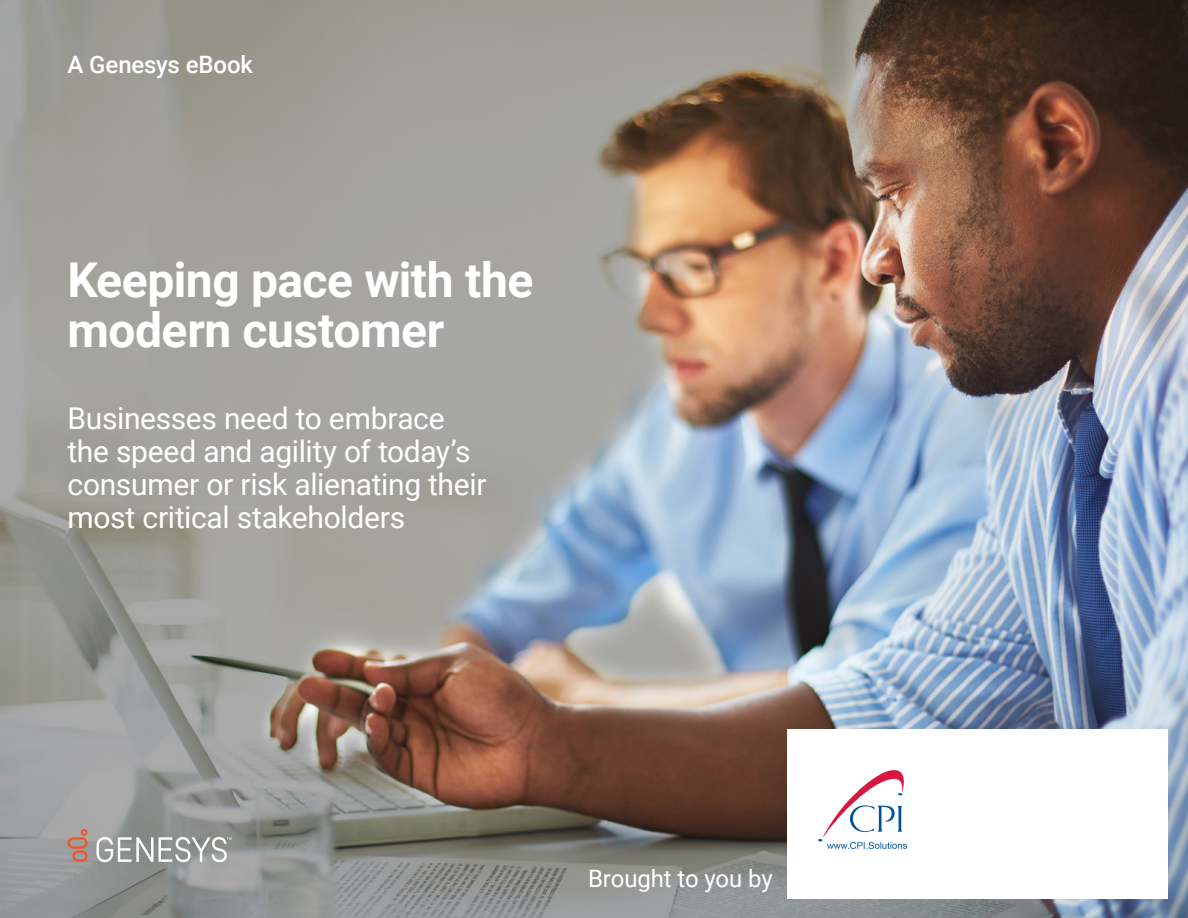
<style>
.page{position:relative;width:1188px;height:918px;background:#fff}
.page>*{position:absolute;margin:0;border:0;box-sizing:border-box;transform-origin:0 0}
.t1{font:700 48px/49.5px "Roboto";letter-spacing:-.01em;color:#fff}
.t2{font:30px/33px "Roboto";letter-spacing:-.01em;color:#fff}
.t3{font:24px "Roboto";letter-spacing:-.005em;color:#fff}
.t4{font:500 24px "Roboto";letter-spacing:-.005em;color:#fff}
</style>
<div class="page">
<img style="left:0;top:0;width:1188px;height:918px">
<svg style="left:68px;top:829px;width:20px;height:33px"></svg>
<svg style="left:96px;top:837px;width:136px;height:25px"></svg>
<img style="left:787px;top:730px;width:380px;height:169px">
<img style="left:812px;top:762px;width:102px;height:93px">
<p class="t4" style="left:68px;top:48px;width:187px">A Genesys eBook</p>
<h1 class="t1" style="left:68px;top:254px;width:467px">Keeping pace with the modern customer</h1>
<p class="t2" style="left:68px;top:401px;width:421px">Businesses need to embrace the speed and agility of today’s consumer or risk alienating their most critical stakeholders</p>
<p class="t3" style="left:588px;top:862px;width:186px">Brought to you by</p>
</div>
